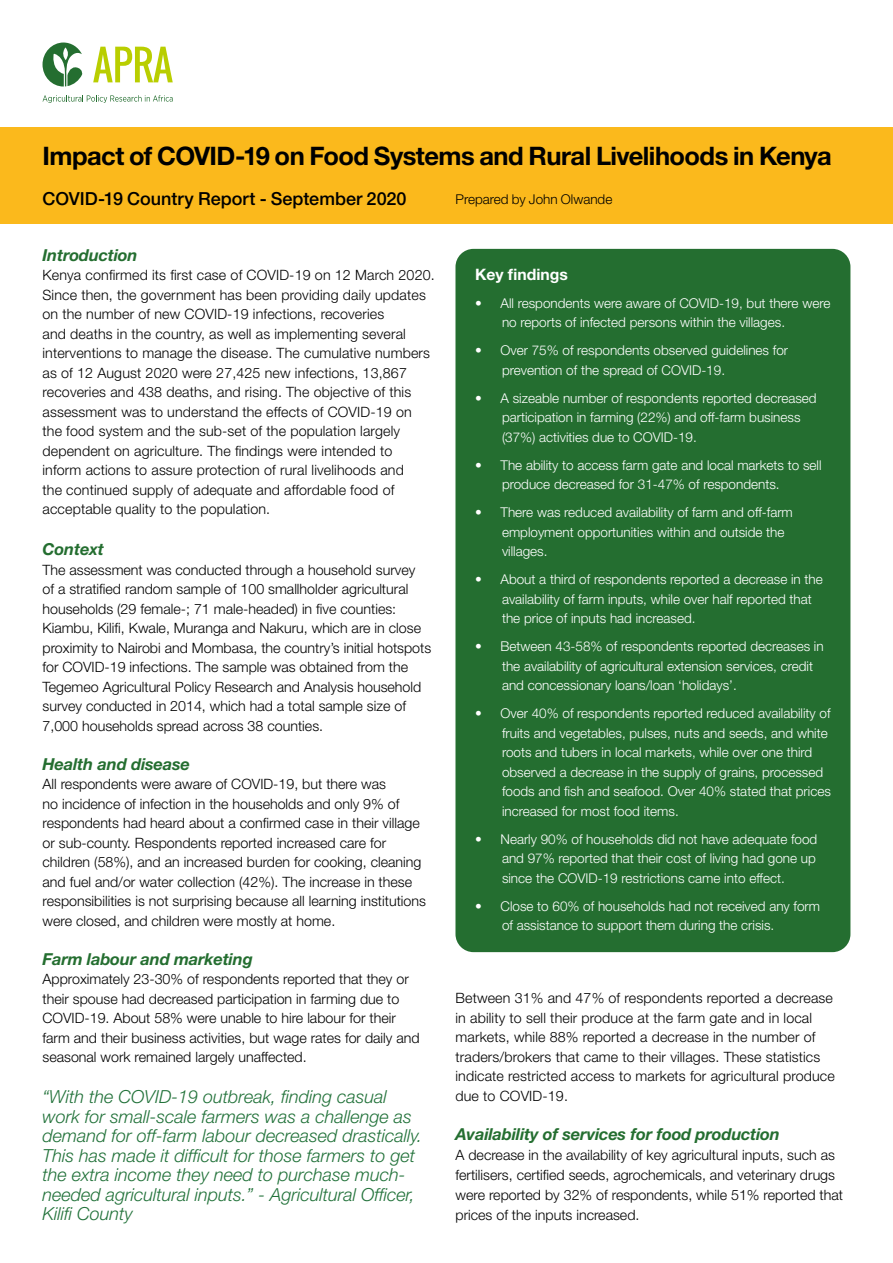
<style>
.page{position:relative;width:893px;height:1263px;background:#fff}
.page>*{position:absolute;margin:0;border:0;box-sizing:border-box;transform-origin:0 0}
.t1{font:700 25.5px "Helvetica Neue LT Std";letter-spacing:-.02em;color:#000}
.t2{font:italic 300 18px/19.5px "Helvetica Neue LT Std";color:#22723a}
.t3{font:500 18px "Helvetica Neue LT Std";color:#000}
.t4{font:italic 700 16.5px "Helvetica Neue LT Std";letter-spacing:-.01em;color:#246e30}
.t5{font:700 15.75px "Helvetica Neue LT Std";color:#fff}
.t6{font:300 14.25px/19.5px "Helvetica Neue LT Std";color:#000}
.t7{font:300 13.5px/19.5px "Helvetica Neue LT Std";color:#fff}
.t8{font:300 13.5px "Helvetica Neue LT Std";color:#000}
</style>
<div class="page">
<div style="left:0;top:128px;width:893px;height:96px;background:#fbb91c"></div>
<svg style="left:93px;top:47px;width:80px;height:35px"></svg>
<svg style="left:43px;top:43px;width:40px;height:44px"></svg>
<svg style="left:43px;top:95px;width:130px;height:8px"></svg>
<div style="left:455px;top:249px;width:395px;height:703px;background:#246e30;border-radius:18px"></div>
<h1 class="t1" style="left:43px;top:140px;width:791px">Impact of COVID-19 on Food Systems and Rural Livelihoods in Kenya</h1>
<p class="t3" style="left:43px;top:188px;width:366px">COVID-19 Country Report - September 2020</p>
<p class="t8" style="left:455px;top:191px;width:158px">Prepared by John Olwande</p>
<p class="t4" style="left:43px;top:245px;width:97px">Introduction</p>
<p class="t6" style="left:43px;top:265px;width:394px">Kenya confirmed its first case of COVID-19 on 12 March 2020.<br>Since then, the government has been providing daily updates on the number of new COVID-19 infections, recoveries<br>and deaths in the country, as well as implementing several interventions to manage the disease. The cumulative numbers as of 12 August 2020 were 27,425 new infections, 13,867 recoveries and 438 deaths, and rising. The objective of this assessment was to understand the effects of COVID-19 on the food system and the sub-set of the population largely dependent on agriculture. The findings were intended to inform actions to assure protection of rural livelihoods and<br>the continued supply of adequate and affordable food of acceptable quality to the population.</p>
<p class="t4" style="left:43px;top:539px;width:63px">Context</p>
<p class="t6" style="left:43px;top:560px;width:390px">The assessment was conducted through a household survey<br>of a stratified random sample of 100 smallholder agricultural households (29 female-; 71 male-headed) in five counties:<br>Kiambu, Kilifi, Kwale, Muranga and Nakuru, which are in close proximity to Nairobi and Mombasa, the country’s initial hotspots for COVID-19 infections. The sample was obtained from the Tegemeo Agricultural Policy Research and Analysis household survey conducted in 2014, which had a total sample size of 7,000 households spread across 38 counties.</p>
<p class="t4" style="left:43px;top:754px;width:149px">Health and disease</p>
<p class="t6" style="left:43px;top:774px;width:385px">All respondents were aware of COVID-19, but there was<br>no incidence of infection in the households and only 9% of respondents had heard about a confirmed case in their village or sub-county. Respondents reported increased care for children (58%), and an increased burden for cooking, cleaning and fuel and/or water collection (42%). The increase in these responsibilities is not surprising because all learning institutions were closed, and children were mostly at home.</p>
<p class="t4" style="left:43px;top:949px;width:212px">Farm labour and marketing</p>
<p class="t6" style="left:43px;top:969px;width:379px">Approximately 23-30% of respondents reported that they or their spouse had decreased participation in farming due to COVID-19. About 58% were unable to hire labour for their farm and their business activities, but wage rates for daily and seasonal work remained largely unaffected.</p>
<p class="t2" style="left:43px;top:1087px;width:381px">“With the COVID-19 outbreak, finding casual work for small-scale farmers was a challenge as demand for off-farm labour decreased drastically.<br>This has made it difficult for those farmers to get the extra income they need to purchase much&shy;needed agricultural inputs.” - Agricultural Officer, Kilifi County</p>
<p class="t5" style="left:475px;top:264px;width:95px">Key findings</p>
<p class="t7" style="left:502px;top:293px;width:330px;text-indent:-27px">• All respondents were aware of COVID-19, but there were no reports of infected persons within the villages.</p>
<p class="t7" style="left:502px;top:340px;width:288px;text-indent:-27px">• Over 75% of respondents observed guidelines for prevention of the spread of COVID-19.</p>
<p class="t7" style="left:502px;top:388px;width:316px;text-indent:-27px">• A sizeable number of respondents reported decreased participation in farming (22%) and off-farm business (37%) activities due to COVID-19.</p>
<p class="t7" style="left:502px;top:455px;width:321px;text-indent:-27px">• The ability to access farm gate and local markets to sell produce decreased for 31-47% of respondents.</p>
<p class="t7" style="left:502px;top:502px;width:292px;text-indent:-27px">• There was reduced availability of farm and off-farm employment opportunities within and outside the villages.</p>
<p class="t7" style="left:502px;top:569px;width:322px;text-indent:-27px">• About a third of respondents reported a decrease in the availability of farm inputs, while over half reported that the price of inputs had increased.</p>
<p class="t7" style="left:502px;top:636px;width:323px;text-indent:-27px">• Between 43-58% of respondents reported decreases in the availability of agricultural extension services, credit and concessionary loans/loan ‘holidays’.</p>
<p class="t7" style="left:502px;top:703px;width:330px;text-indent:-27px">• Over 40% of respondents reported reduced availability of fruits and vegetables, pulses, nuts and seeds, and white roots and tubers in local markets, while over one third observed a decrease in the supply of grains, processed foods and fish and seafood. Over 40% stated that prices increased for most food items.</p>
<p class="t7" style="left:502px;top:829px;width:317px;text-align:justify;text-indent:-27px">• Nearly 90% of households did not have adequate food and 97% reported that their cost of living had gone up since the COVID-19 restrictions came into effect.</p>
<p class="t7" style="left:502px;top:896px;width:320px;text-indent:-27px">• Close to 60% of households had not received any form of assistance to support them during the crisis.</p>
<p class="t6" style="left:455px;top:988px;width:381px">Between 31% and 47% of respondents reported a decrease in ability to sell their produce at the farm gate and in local markets, while 88% reported a decrease in the number of traders/brokers that came to their villages. These statistics indicate restricted access to markets for agricultural produce due to COVID-19.</p>
<p class="t4" style="left:455px;top:1124px;width:326px">Availability of services for food production</p>
<p class="t6" style="left:455px;top:1145px;width:389px;line-height:20px">A decrease in the availability of key agricultural inputs, such as fertilisers, certified seeds, agrochemicals, and veterinary drugs were reported by 32% of respondents, while 51% reported that prices of the inputs increased.</p>
</div>
